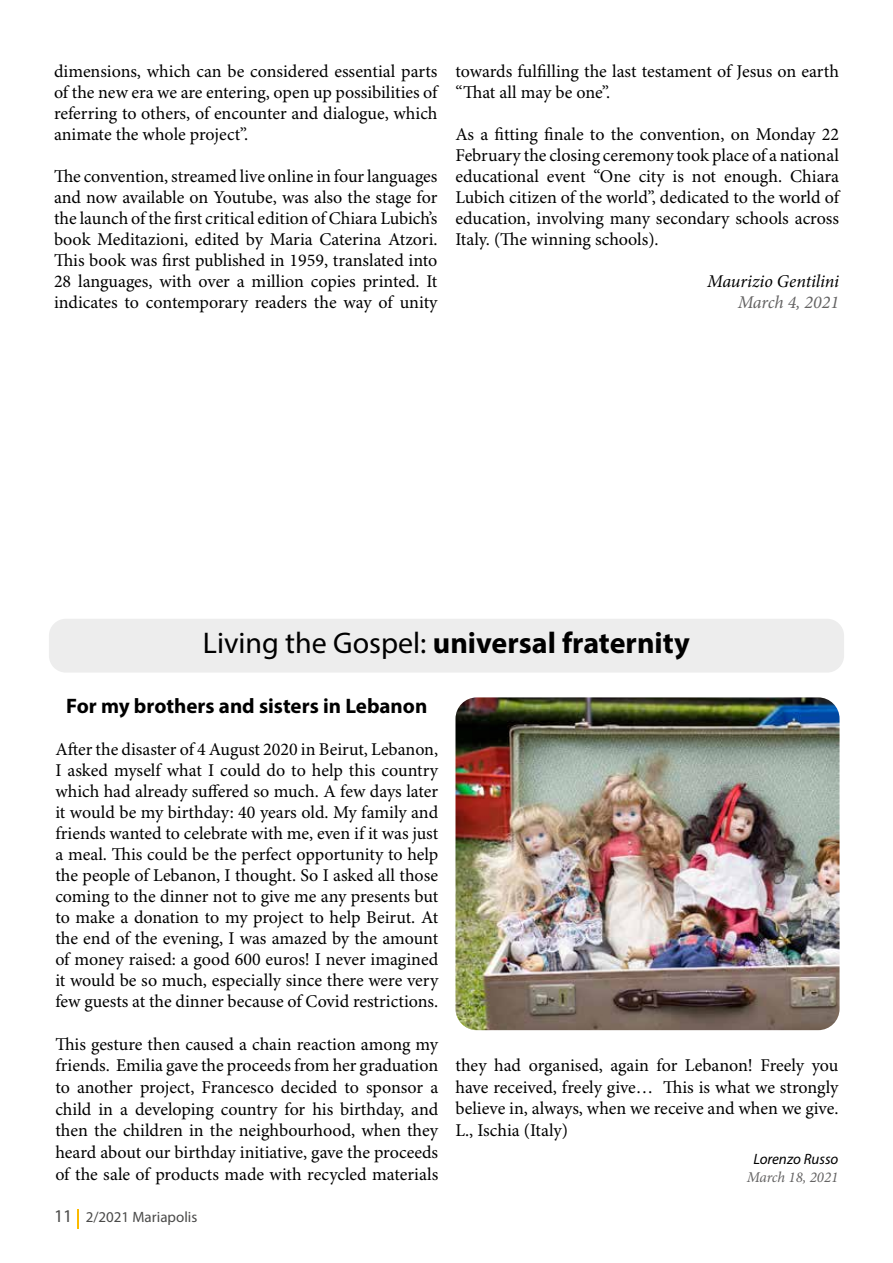
<style>
.page{position:relative;width:893px;height:1263px;background:#fff}
.page>*{position:absolute;margin:0;border:0;box-sizing:border-box;transform-origin:0 0}
.t1{font:700 30px "Myriad Pro";color:#000}
.t2{font:700 21px "Myriad Pro";color:#000}
.t3{font:18px/21px "Minion Pro";color:#000;text-align:justify}
.t4{font:italic 18px "Minion Pro";letter-spacing:-.01em;color:#000}
.t5{font:italic 18px "Minion Pro";letter-spacing:-.01em;color:#646363}
.t6{font:15px "Myriad Pro";color:#4a4a49}
.t7{font:italic 15px "Myriad Pro";color:#000}
.t8{font:italic 15px "Minion Pro";letter-spacing:-.005em;color:#646363}
.s1{font-weight:400}
.s2{font-size:18px}
</style>
<div class="page">
<svg style="left:77px;top:1209px;width:2px;height:19px"></svg>
<div style="left:49px;top:619px;width:795px;height:54px;background:#ededed;border-radius:17px"></div>
<img style="left:455px;top:697px;width:384px;height:333px">
<p class="t3" style="left:54px;top:61px;width:385px">dimensions, which can be considered essential parts of the new era we are entering, open up possibilities of referring to others, of encounter and dialogue, which animate the whole project”.</p>
<p class="t3" style="left:54px;top:166px;width:385px">The convention, streamed live online in four languages and now available on Youtube, was also the stage for the launch of the first critical edition of Chiara Lubich’s book Meditazioni, edited by Maria Caterina Atzori.<br>This book was first published in 1959, translated into 28 languages, with over a million copies printed. It indicates to contemporary readers the way of unity</p>
<p class="t3" style="left:455px;top:61px;width:385px">towards fulfilling the last testament of Jesus on earth “That all may be one”.</p>
<p class="t3" style="left:455px;top:124px;width:385px">As a fitting finale to the convention, on Monday 22<br>February the closing ceremony took place of a national educational event “One city is not enough. Chiara Lubich citizen of the world”, dedicated to the world of education, involving many secondary schools across Italy. (The winning schools).</p>
<p class="t4" style="left:707px;top:269px;width:133px">Maurizio Gentilini</p>
<p class="t5" style="left:738px;top:290px;width:103px">March 4, 2021</p>
<h1 class="t1" style="left:203px;top:623px;width:488px"><span class="s1">Living the Gospel:</span> universal fraternity</h1>
<p class="t2" style="left:66px;top:692px;width:363px">For my brothers and sisters in Lebanon</p>
<p class="t3" style="left:55px;top:740px;width:384px">After the disaster of 4 August 2020 in Beirut, Lebanon, I asked myself what I could do to help this country which had already suffered so much. A few days later it would be my birthday: 40 years old. My family and friends wanted to celebrate with me, even if it was just a meal. This could be the perfect opportunity to help the people of Lebanon, I thought. So I asked all those coming to the dinner not to give me any presents but to make a donation to my project to help Beirut. At the end of the evening, I was amazed by the amount of money raised: a good 600 euros! I never imagined it would be so much, especially since there were very few guests at the dinner because of Covid restrictions.</p>
<p class="t3" style="left:55px;top:1034px;width:384px;line-height:21.6px">This gesture then caused a chain reaction among my friends. Emilia gave the proceeds from her graduation to another project, Francesco decided to sponsor a child in a developing country for his birthday, and then the children in the neighbourhood, when they heard about our birthday initiative, gave the proceeds of the sale of products made with recycled materials</p>
<p class="t3" style="left:455px;top:1055px;width:384px;line-height:21.6px">they had organised, again for Lebanon! Freely you have received, freely give… This is what we strongly believe in, always, when we receive and when we give.<br>L., Ischia (Italy)</p>
<p class="t7" style="left:753px;top:1149px;width:86px">Lorenzo Russo</p>
<p class="t8" style="left:747px;top:1167px;width:93px">March 18, 2021</p>
<p class="t6" style="left:54px;top:1208px;width:145px"><span class="s2">11</span> 2/2021 Mariapolis</p>
</div>
